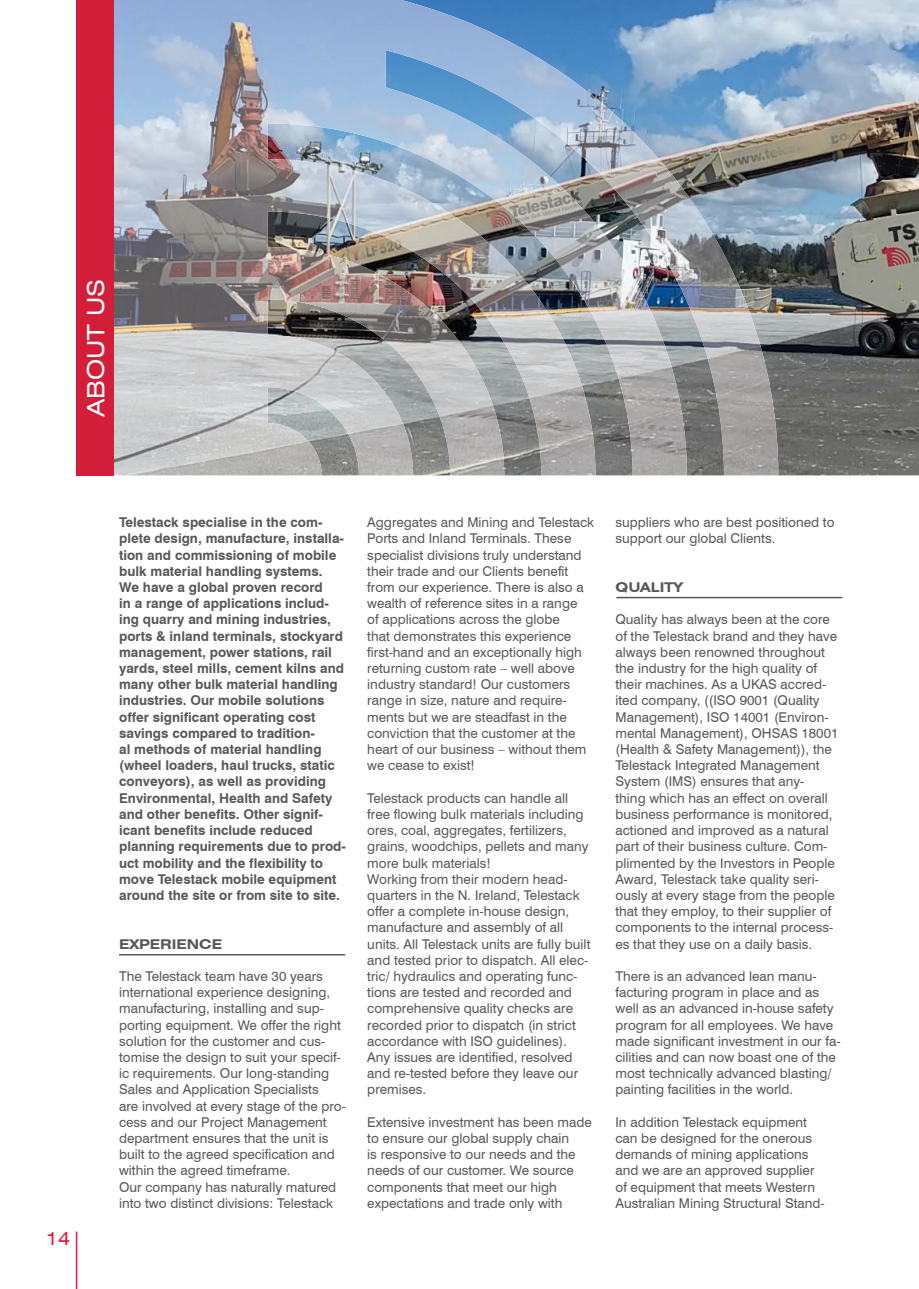
<style>
.page{position:relative;width:919px;height:1289px;background:#fff}
.page>*{position:absolute;margin:0;border:0;box-sizing:border-box;transform-origin:0 0}
.t1{font:expanded 24px "Swiss 721 BT";color:#fff}
.t2{font:expanded 18px "Swiss 721 BT";color:#e51836}
.t3{font:13.5px/16.2px "Swiss 721 BT";color:#57585a}
.t4{font:700 13.5px/16.2px "Swiss 721 BT";color:#57585a}
.t5{font:700 expanded 13.5px "Swiss 721 BT";color:#57585a}
</style>
<div class="page">
<hr style="left:76px;top:1231px;width:1px;height:57px;background:#e51836">
<img style="left:778px;top:0;width:140px;height:475px">
<img style="left:76px;top:0;width:702px;height:475px">
<div style="left:77px;top:0;width:37px;height:475px;background:#d21e38"></div>
<hr style="left:616px;top:597px;width:226px;height:1px;background:#57585a">
<hr style="left:119px;top:954px;width:226px;height:1px;background:#57585a">
<h1 class="t1" style="left:81px;top:417px;width:139px;rotate:-90deg">ABOUT US</h1>
<h2 class="t2" style="left:46px;top:1227px;width:26px">14</h2>
<p class="t4" style="left:119px;top:514px;width:228px">Telestack specialise in the com&shy;plete design, manufacture, installa&shy;tion and commissioning of mobile bulk material handling systems.<br>We have a global proven record<br>in a range of applications includ&shy;ing quarry and mining industries, ports &amp; inland terminals, stockyard management, power stations, rail yards, steel mills, cement kilns and many other bulk material handling industries. Our mobile solutions offer significant operating cost savings compared to tradition-<br>al methods of material handling (wheel loaders, haul trucks, static conveyors), as well as providing Environmental, Health and Safety and other benefits. Other signif&shy;icant benefits include reduced planning requirements due to prod&shy;uct mobility and the flexibility to move Telestack mobile equipment around the site or from site to site.</p>
<p class="t5" style="left:119px;top:935px;width:104px">EXPERIENCE</p>
<p class="t3" style="left:119px;top:967px;width:228px">The Telestack team have 30 years international experience designing, manufacturing, installing and sup&shy;porting equipment. We offer the right solution for the customer and cus&shy;tomise the design to suit your specif&shy;ic requirements. Our long-standing Sales and Application Specialists<br>are involved at every stage of the pro&shy;cess and our Project Management department ensures that the unit is built to the agreed specification and within the agreed timeframe.<br>Our company has naturally matured into two distinct divisions: Telestack</p>
<p class="t3" style="left:367px;top:514px;width:228px">Aggregates and Mining and Telestack Ports and Inland Terminals. These specialist divisions truly understand their trade and our Clients benefit from our experience. There is also a wealth of reference sites in a range<br>of applications across the globe<br>that demonstrates this experience first-hand and an exceptionally high returning custom rate – well above industry standard! Our customers range in size, nature and require&shy;ments but we are steadfast in the conviction that the customer at the heart of our business – without them we cease to exist!</p>
<p class="t3" style="left:367px;top:789px;width:225px">Telestack products can handle all free flowing bulk materials including ores, coal, aggregates, fertilizers, grains, woodchips, pellets and many more bulk materials!<br>Working from their modern head&shy;quarters in the N. Ireland, Telestack offer a complete in-house design, manufacture and assembly of all units. All Telestack units are fully built and tested prior to dispatch. All elec&shy;tric/ hydraulics and operating func&shy;tions are tested and recorded and comprehensive quality checks are recorded prior to dispatch (in strict accordance with ISO guidelines).<br>Any issues are identified, resolved and re-tested before they leave our premises.</p>
<p class="t3" style="left:367px;top:1113px;width:226px">Extensive investment has been made to ensure our global supply chain<br>is responsive to our needs and the needs of our customer. We source components that meet our high expectations and trade only with</p>
<p class="t3" style="left:615px;top:514px;width:220px">suppliers who are best positioned to support our global Clients.</p>
<p class="t5" style="left:615px;top:579px;width:69px">QUALITY</p>
<p class="t3" style="left:615px;top:611px;width:224px">Quality has always been at the core of the Telestack brand and they have always been renowned throughout the industry for the high quality of their machines. As a UKAS accred&shy;ited company, ((ISO 9001 (Quality Management), ISO 14001 (Environ&shy;mental Management), OHSAS 18001 (Health &amp; Safety Management)), the Telestack Integrated Management System (IMS) ensures that any-<br>thing which has an effect on overall business performance is monitored, actioned and improved as a natural part of their business culture. Com&shy;plimented by the Investors in People Award, Telestack take quality seri&shy;ously at every stage from the people that they employ, to their supplier of components to the internal process&shy;es that they use on a daily basis.</p>
<p class="t3" style="left:615px;top:967px;width:226px">There is an advanced lean manu&shy;facturing program in place and as well as an advanced in-house safety program for all employees. We have made significant investment in our fa&shy;cilities and can now boast one of the most technically advanced blasting/ painting facilities in the world.</p>
<p class="t3" style="left:615px;top:1113px;width:211px">In addition Telestack equipment can be designed for the onerous demands of mining applications and we are an approved supplier of equipment that meets Western<br>Australian Mining Structural Stand-</p>
</div>
